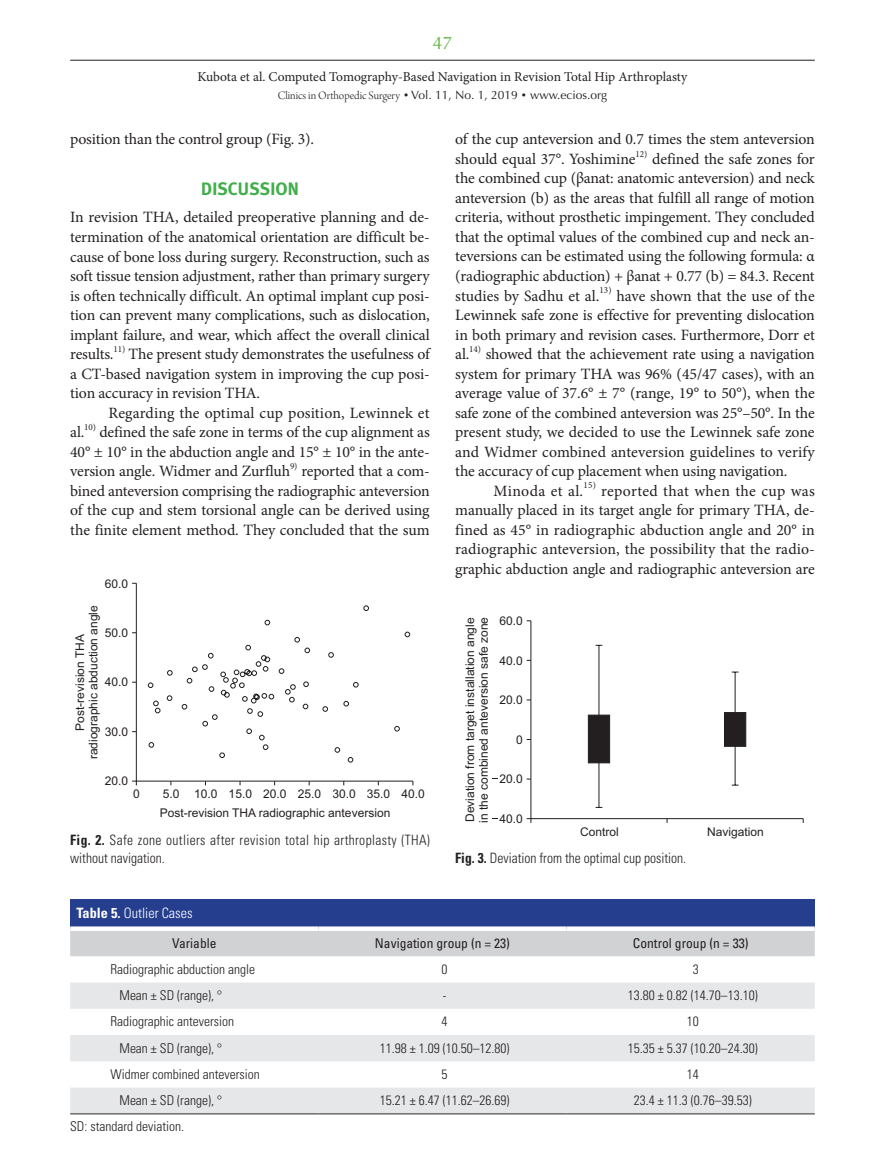
<style>
.page{position:relative;width:885px;height:1170px;background:#fff}
.page>*{position:absolute;margin:0;border:0;box-sizing:border-box;transform-origin:0 0}
.t1{font:700 18px "Meta Plus";letter-spacing:-.01em;color:#40ae49}
.t2{font:18px "Optima LT Std";color:#63b445}
.t3{font:15.75px/19.5px "Minion Pro";letter-spacing:-.01em;color:#231f20;text-align:justify}
.t4{font:15.75px "Minion Pro";letter-spacing:.01em;color:#231f20}
.t5{font:15.75px "Minion Pro";letter-spacing:.02em;color:#231f20}
.t6{font:300 condensed 14.25px/18px "Univers LT Std";letter-spacing:.015em;color:#231f20;scale:.95 1}
.t7{font:300 condensed 14.25px "Univers LT Std";color:#fff}
.t8{font:300 condensed 13.5px "Univers LT Std";color:#231f20}
.t9{font:13.5px "Minion Pro";letter-spacing:-.005em;color:#231f20}
.t10{font:condensed 13.5px "Univers LT Std";color:#231f20}
.t11{font:12px/13.4px "Arial";color:#231f20;text-align:center}
.t12{font:12px "Optima LT Std";color:#231f20}
.t13{font:9.15px "Minion Pro";letter-spacing:-.005em;color:#231f20}
.s1{font-family:"Arno Pro Light Display"}
.s2{font-size:9px}
.s3{font-weight:700}
</style>
<div class="page">
<hr style="left:70px;top:60px;width:744px;height:1px;background:#231f20">
<svg style="left:132px;top:582px;width:15px;height:203px"></svg>
<svg style="left:147px;top:605px;width:263px;height:181px"></svg>
<div style="left:70px;top:899px;width:744px;height:29px;background:#253f8e"></div>
<div style="left:70px;top:930px;width:744px;height:26px;background:#d1d2d4"></div>
<svg style="left:70px;top:982px;width:744px;height:131px;fill:#e6e7e9"></svg>
<svg style="left:70px;top:926px;width:248px;height:3px"></svg>
<svg style="left:318px;top:926px;width:248px;height:4px"></svg>
<svg style="left:566px;top:926px;width:248px;height:4px"></svg>
<hr style="left:70px;top:1113px;width:248px;height:1px;background:#231f20">
<hr style="left:318px;top:1113px;width:248px;height:1px;background:#231f20">
<hr style="left:566px;top:1113px;width:248px;height:1px;background:#231f20">
<svg style="left:530px;top:620px;width:274px;height:199px"></svg>
<svg style="left:526px;top:818px;width:5px;height:4px"></svg>
<hr style="left:598px;top:645px;width:1px;height:162px;background:#231f20">
<div style="left:588px;top:714px;width:22px;height:49px;background:#231f20;border:1px solid #231f20"></div>
<hr style="left:734px;top:672px;width:1px;height:113px;background:#231f20">
<div style="left:724px;top:712px;width:22px;height:34px;background:#231f20;border:1px solid #231f20"></div>
<p class="t2" style="left:432px;top:32px;width:22px">47</p>
<p class="t9" style="left:198px;top:68px;width:491px">Kubota et al. Computed Tomography-Based Navigation in Revision Total Hip Arthroplasty</p>
<p class="t12" style="left:278px;top:88px;width:331px"><span class="s1">Clinics in Orthopedic Surgery</span> <span class="s2">•</span> Vol. 11, No. 1, 2019 <span class="s2">•</span> www.ecios.org</p>
<p class="t3" style="left:70px;top:130px;width:245px">position than the control group (Fig. 3).</p>
<p class="t1" style="left:201px;top:178px;width:100px">DISCUSSION</p>
<p class="t3" style="left:70px;top:208px;width:361px">In revision THA, detailed preoperative planning and de&shy;termination of the anatomical orientation are difficult be&shy;cause of bone loss during surgery. Reconstruction, such as soft tissue tension adjustment, rather than primary surgery is often technically difficult. An optimal implant cup posi&shy;tion can prevent many complications, such as dislocation, implant failure, and wear, which affect the overall clinical results.</p>
<p class="t3" style="left:455px;top:130px;width:361px">of the cup anteversion and 0.7 times the stem anteversion should equal 37°. Yoshimine</p>
<p class="t13" style="left:635px;top:147px;width:13px">12)</p>
<p class="t3" style="left:455px;top:149px;width:361px;text-indent:197px">defined the safe zones for the combined cup (βanat: anatomic anteversion) and neck anteversion (b) as the areas that fulfill all range of motion criteria, without prosthetic impingement. They concluded that the optimal values of the combined cup and neck an&shy;teversions can be estimated using the following formula: α (radiographic abduction) + βanat + 0.77 (b) = 84.3. Recent studies by Sadhu et al.</p>
<p class="t13" style="left:599px;top:284px;width:14px">13)</p>
<p class="t3" style="left:455px;top:286px;width:361px;text-indent:161px">have shown that the use of the Lewinnek safe zone is effective for preventing dislocation in both primary and revision cases. Furthermore, Dorr et al.</p>
<p class="t13" style="left:113px;top:342px;width:13px">11)</p>
<p class="t13" style="left:469px;top:342px;width:13px">14)</p>
<p class="t3" style="left:485px;top:344px;width:331px">showed that the achievement rate using a navigation</p>
<p class="t3" style="left:455px;top:364px;width:361px">system for primary THA was 96% (45/47 cases), with an</p>
<p class="t3" style="left:455px;top:383px;width:361px">average value of 37.6° ± 7° (range, 19° to 50°), when the</p>
<p class="t3" style="left:455px;top:403px;width:361px">safe zone of the combined anteversion was 25°–50°. In the</p>
<p class="t3" style="left:455px;top:422px;width:361px">present study, we decided to use the Lewinnek safe zone</p>
<p class="t3" style="left:455px;top:442px;width:361px">and Widmer combined anteversion guidelines to verify</p>
<p class="t3" style="left:455px;top:461px;width:333px">the accuracy of cup placement when using navigation.</p>
<p class="t5" style="left:493px;top:480px;width:91px">Minoda et al.</p>
<p class="t13" style="left:583px;top:479px;width:14px">15)</p>
<p class="t3" style="left:70px;top:344px;width:361px;text-indent:58px">The present study demonstrates the usefulness of a CT-based navigation system in improving the cup posi&shy;tion accuracy in revision THA.</p>
<p class="t4" style="left:108px;top:402px;width:322px">Regarding the optimal cup position, Lewinnek et</p>
<p class="t3" style="left:70px;top:422px;width:16px">al.</p>
<p class="t13" style="left:84px;top:420px;width:13px">10)</p>
<p class="t3" style="left:70px;top:422px;width:361px;text-indent:29px">defined the safe zone in terms of the cup alignment as 40° ± 10° in the abduction angle and 15° ± 10° in the ante&shy;version angle. Widmer and Zurfluh</p>
<p class="t13" style="left:290px;top:459px;width:9px">9)</p>
<p class="t3" style="left:70px;top:461px;width:361px;text-indent:231px">reported that a com&shy;bined anteversion comprising the radiographic anteversion of the cup and stem torsional angle can be derived using the finite element method. They concluded that the sum</p>
<p class="t3" style="left:455px;top:481px;width:361px;text-indent:146px">reported that when the cup was manually placed in its target angle for primary THA, de&shy;fined as 45° in radiographic abduction angle and 20° in radiographic anteversion, the possibility that the radio&shy;graphic abduction angle and radiographic anteversion are</p>
<p class="t11" style="left:105px;top:577px;width:25px">60.0</p>
<p class="t11" style="left:74px;top:759px;width:156px;rotate:-90deg">Post-revision THA radiographic abduction angle</p>
<p class="t11" style="left:105px;top:627px;width:25px">50.0</p>
<p class="t11" style="left:105px;top:676px;width:25px">40.0</p>
<p class="t11" style="left:105px;top:726px;width:25px">30.0</p>
<p class="t11" style="left:105px;top:775px;width:25px">20.0</p>
<p class="t11" style="left:133px;top:788px;width:8px">0</p>
<p class="t11" style="left:401px;top:788px;width:25px">40.0</p>
<p class="t11" style="left:163px;top:788px;width:229px">5.0 10.0 15.0 20.0 25.0 30.0 35.0</p>
<p class="t11" style="left:160px;top:807px;width:232px">Post-revision THA radiographic anteversion</p>
<p class="t6" style="left:70px;top:831px;width:380px"><span class="s3">Fig. 2.</span> Safe zone outliers after revision total hip arthroplasty (THA) without navigation.</p>
<p class="t11" style="left:464px;top:822px;width:207px;text-align:left;rotate:-90deg">Deviation from target installation angle in the combined anteversion safe zone</p>
<p class="t11" style="left:499px;top:615px;width:25px">60.0</p>
<p class="t11" style="left:499px;top:654px;width:25px">40.0</p>
<p class="t11" style="left:499px;top:694px;width:25px">20.0</p>
<p class="t11" style="left:516px;top:734px;width:8px">0</p>
<p class="t11" style="left:499px;top:773px;width:25px">20.0</p>
<p class="t11" style="left:499px;top:813px;width:25px">40.0</p>
<p class="t11" style="left:580px;top:826px;width:40px">Control</p>
<p class="t6" style="left:455px;top:849px;width:244px"><span class="s3">Fig. 3.</span> Deviation from the optimal cup position.</p>
<p class="t11" style="left:707px;top:826px;width:58px">Navigation</p>
<p class="t7" style="left:77px;top:904px;width:118px"><span class="s3">Table 5.</span> Outlier Cases</p>
<p class="t10" style="left:172px;top:934px;width:46px">Variable</p>
<p class="t10" style="left:375px;top:934px;width:136px">Navigation group (n = 23)</p>
<p class="t10" style="left:633px;top:934px;width:117px">Control group (n = 33)</p>
<p class="t8" style="left:110px;top:960px;width:146px">Radiographic abduction angle</p>
<p class="t8" style="left:441px;top:960px;width:7px">0</p>
<p class="t8" style="left:692px;top:960px;width:7px">3</p>
<p class="t8" style="left:119px;top:987px;width:104px">Mean ± SD (range), °</p>
<p class="t8" style="left:442px;top:987px;width:5px">-</p>
<p class="t8" style="left:628px;top:987px;width:131px">13.80 ± 0.82 (14.70–13.10)</p>
<p class="t8" style="left:110px;top:1013px;width:125px">Radiographic anteversion</p>
<p class="t8" style="left:441px;top:1013px;width:7px">4</p>
<p class="t8" style="left:686px;top:1013px;width:13px">10</p>
<p class="t8" style="left:119px;top:1039px;width:104px">Mean ± SD (range), °</p>
<p class="t8" style="left:380px;top:1039px;width:131px">11.98 ± 1.09 (10.50–12.80)</p>
<p class="t8" style="left:628px;top:1039px;width:131px">15.35 ± 5.37 (10.20–24.30)</p>
<p class="t8" style="left:110px;top:1065px;width:151px">Widmer combined anteversion</p>
<p class="t8" style="left:441px;top:1065px;width:7px">5</p>
<p class="t8" style="left:686px;top:1065px;width:13px">14</p>
<p class="t8" style="left:119px;top:1092px;width:104px">Mean ± SD (range), °</p>
<p class="t8" style="left:380px;top:1092px;width:131px">15.21 ± 6.47 (11.62–26.69)</p>
<p class="t8" style="left:634px;top:1092px;width:119px">23.4 ± 11.3 (0.76–39.53)</p>
<p class="t8" style="left:70px;top:1118px;width:115px">SD: standard deviation.</p>
</div>
